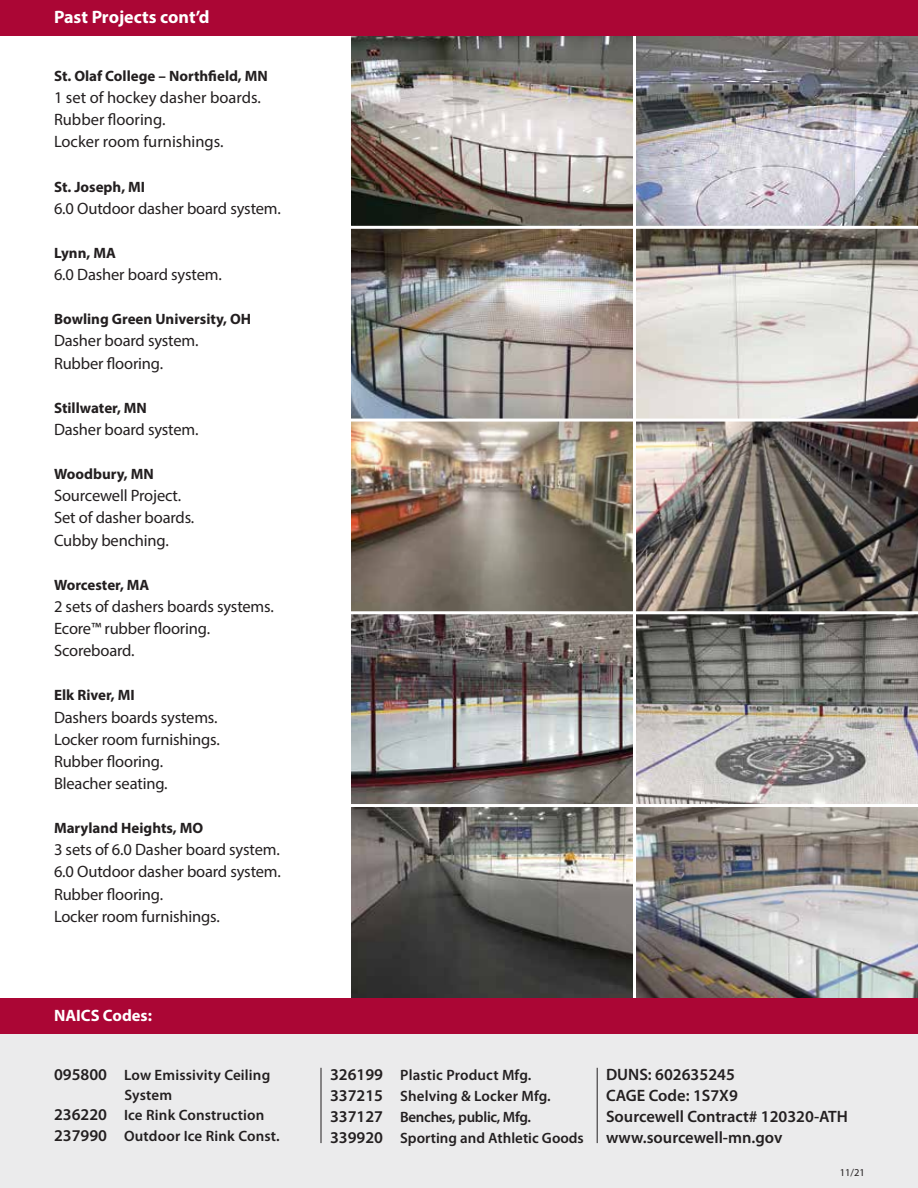
<style>
.page{position:relative;width:918px;height:1188px;background:#fff}
.page>*{position:absolute;margin:0;border:0;box-sizing:border-box;transform-origin:0 0}
.t1{font:700 18px "Myriad Pro";color:#fff}
.t2{font:16.5px/22.2px "Myriad Pro";letter-spacing:-.01em;color:#231f20}
.t3{font:600 16.5px/21px "Myriad Pro";color:#231f20}
.t4{font:700 16.5px "Myriad Pro";color:#fff}
.t5{font:600 15px/21px "Myriad Pro";letter-spacing:.01em;color:#231f20}
.t6{font:700 15px "Myriad Pro";color:#231f20}
.t7{font:10.5px "Myriad Pro";color:#231f20}
.s1{font-size:16.5px}
</style>
<div class="page">
<div style="left:0;top:1032px;width:918px;height:156px;background:#ebebec"></div>
<img style="left:351px;top:35px;width:567px;height:963px">
<hr style="left:351px;top:419px;width:567px;height:3px;background:#fff">
<hr style="left:351px;top:611px;width:567px;height:3px;background:#fff">
<hr style="left:351px;top:804px;width:567px;height:3px;background:#fff">
<hr style="left:351px;top:226px;width:567px;height:3px;background:#fff">
<hr style="left:633px;top:23px;width:3px;height:979px;background:#fff">
<div style="left:0;top:999px;width:918px;height:35px;background:#ab0635"></div>
<div style="left:0;top:0;width:918px;height:35px;background:#ab0635"></div>
<hr style="left:321px;top:1068px;width:1px;height:75px;background:#231f20">
<hr style="left:597px;top:1068px;width:1px;height:75px;background:#231f20">
<p class="t1" style="left:54px;top:5px;width:157px">Past Projects cont’d</p>
<p class="t6" style="left:54px;top:66px;width:215px">St. Olaf College – Northfield, MN</p>
<p class="t2" style="left:54px;top:86px;width:208px">1 set of hockey dasher boards.<br>Rubber flooring.<br>Locker room furnishings.</p>
<p class="t6" style="left:54px;top:177px;width:93px">St. Joseph, MI</p>
<p class="t2" style="left:54px;top:197px;width:229px">6.0 Outdoor dasher board system.</p>
<p class="t6" style="left:54px;top:243px;width:63px">Lynn, MA</p>
<p class="t2" style="left:54px;top:263px;width:169px">6.0 Dasher board system.</p>
<p class="t6" style="left:54px;top:310px;width:199px">Bowling Green University, OH</p>
<p class="t2" style="left:54px;top:330px;width:146px">Dasher board system.<br>Rubber flooring.</p>
<p class="t6" style="left:54px;top:398px;width:95px">Stillwater, MN</p>
<p class="t2" style="left:54px;top:418px;width:146px">Dasher board system.</p>
<p class="t6" style="left:54px;top:464px;width:101px">Woodbury, MN</p>
<p class="t2" style="left:54px;top:484px;width:142px">Sourcewell Project.<br>Set of dasher boards.<br>Cubby benching.</p>
<p class="t6" style="left:54px;top:575px;width:97px">Worcester, MA</p>
<p class="t2" style="left:54px;top:595px;width:221px">2 sets of dashers boards systems.<br>Ecore™ rubber flooring.<br>Scoreboard.</p>
<p class="t6" style="left:54px;top:686px;width:82px">Elk River, MI</p>
<p class="t2" style="left:54px;top:706px;width:167px">Dashers boards systems.<br>Locker room furnishings.<br>Rubber flooring.<br>Bleacher seating.</p>
<p class="t6" style="left:54px;top:818px;width:151px">Maryland Heights, MO</p>
<p class="t2" style="left:54px;top:838px;width:229px">3 sets of 6.0 Dasher board system.<br>6.0 Outdoor dasher board system.<br>Rubber flooring.<br>Locker room furnishings.</p>
<p class="t4" style="left:54px;top:1004px;width:100px">NAICS Codes:</p>
<p class="t5" style="left:54px;top:1065px;width:218px"><span class="s1">095800</span> Low Emissivity Ceiling</p>
<p class="t5" style="left:124px;top:1085px;width:49px">System</p>
<p class="t5" style="left:54px;top:1104px;width:212px"><span class="s1">236220</span> Ice Rink Construction</p>
<p class="t5" style="left:54px;top:1125px;width:227px"><span class="s1">237990</span> Outdoor Ice Rink Const.</p>
<p class="t5" style="left:330px;top:1065px;width:255px"><span class="s1">326199</span> Plastic Product Mfg.<br><span class="s1">337215</span> Shelving &amp; Locker Mfg.<br><span class="s1">337127</span> Benches, public, Mfg.<br><span class="s1">339920</span> Sporting and Athletic Goods</p>
<p class="t3" style="left:606px;top:1064px;width:244px">DUNS: 602635245<br>CAGE Code: 1S7X9<br>Sourcewell Contract# 120320-ATH www.sourcewell-mn.gov</p>
<p class="t7" style="left:840px;top:1166px;width:27px">11/21</p>
</div>
